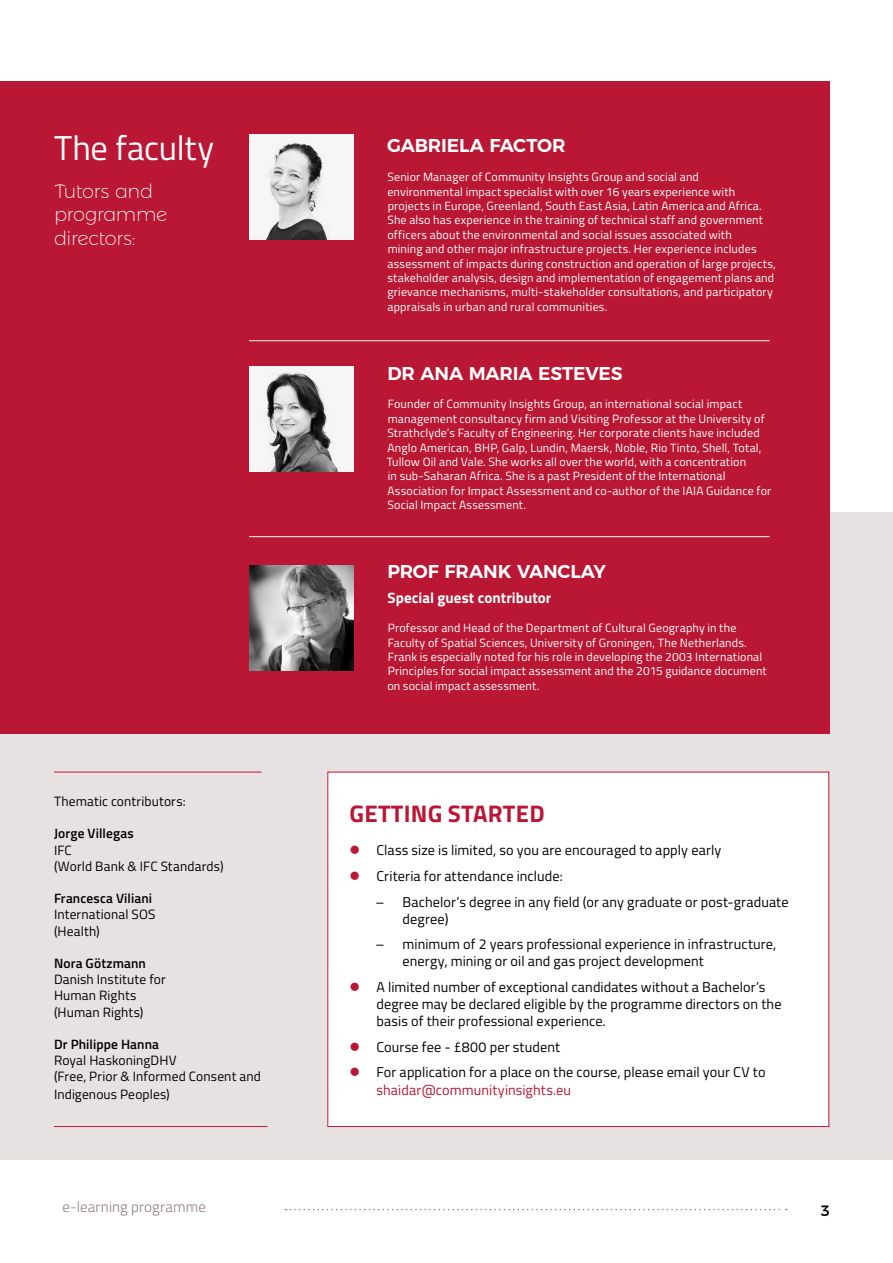
<style>
.page{position:relative;width:893px;height:1263px;background:#fff}
.page>*{position:absolute;margin:0;border:0;box-sizing:border-box;transform-origin:0 0}
.t1{font:34.5px "Titillium";letter-spacing:-.005em;color:#fff}
.Desc_21_23{font:700 24px "Titillium";letter-spacing:.01em;color:#ba1734}
.t2{font:200 19.5px/23.4px "Montserrat Alternates";letter-spacing:-.02em;color:#fff}
.t3{font:600 18.6px "Montserrat";letter-spacing:-.01em;color:#fff}
.t4{font:700 15px "Titillium";letter-spacing:.005em;color:#fff}
.t5{font:300 15px "Titillium";letter-spacing:.005em;color:#8f7c76}
.t6{font:500 15px "Montserrat Alternates";color:#000}
._6_pt_Small_Text{font:14.25px/17.1px "Titillium";letter-spacing:.01em;color:#000}
._6_pt_Small_Text-2{font:13.5px/18px "Titillium";letter-spacing:.01em;color:#000}
._6_pt_Small_Text-3{font:600 13.5px "Titillium";letter-spacing:.01em;color:#000}
.t7{font:12px/14.4px "Titillium";letter-spacing:.015em;color:#fff}
.s1{color:#ba1734}
</style>
<div class="page">
<div style="left:0;top:512px;width:893px;height:648px;background:#e7e2e1"></div>
<div style="left:0;top:81px;width:829px;height:652px;background:#ba1734"></div>
<hr style="left:249px;top:340px;width:521px;height:1px;background:#fff">
<hr style="left:249px;top:536px;width:521px;height:1px;background:#fff">
<img style="left:249px;top:134px;width:105px;height:105px">
<img style="left:249px;top:367px;width:105px;height:104px">
<img style="left:249px;top:566px;width:105px;height:105px">
<svg style="left:286px;top:1209px;width:501px;height:1px"></svg>
<hr style="left:54px;top:772px;width:207px;height:1px;background:#ba1734">
<hr style="left:54px;top:1126px;width:213px;height:1px;background:#ba1734">
<div style="left:328px;top:772px;width:501px;height:354px;background:#fff"></div>
<p class="t1" style="left:54px;top:123px;width:162px">The faculty</p>
<p class="t2" style="left:54px;top:178px;width:115px">Tutors and programme directors:</p>
<p class="_6_pt_Small_Text-2" style="left:54px;top:792px;width:133px">Thematic contributors:</p>
<p class="_6_pt_Small_Text-3" style="left:54px;top:823px;width:81px">Jorge Villegas</p>
<p class="_6_pt_Small_Text-2" style="left:54px;top:840px;width:19px">IFC</p>
<p class="_6_pt_Small_Text-2" style="left:54px;top:856px;width:171px">(World Bank &amp; IFC Standards)</p>
<p class="_6_pt_Small_Text-3" style="left:54px;top:888px;width:100px">Francesca Viliani</p>
<p class="_6_pt_Small_Text-2" style="left:54px;top:905px;width:103px">International SOS</p>
<p class="_6_pt_Small_Text-2" style="left:54px;top:921px;width:47px">(Health)</p>
<p class="_6_pt_Small_Text-3" style="left:54px;top:953px;width:93px">Nora Götzmann</p>
<p class="_6_pt_Small_Text-2" style="left:54px;top:970px;width:113px">Danish Institute for</p>
<p class="_6_pt_Small_Text-2" style="left:54px;top:986px;width:84px">Human Rights</p>
<p class="_6_pt_Small_Text-2" style="left:54px;top:1002px;width:91px">(Human Rights)</p>
<p class="_6_pt_Small_Text-3" style="left:54px;top:1034px;width:107px">Dr Philippe Hanna</p>
<p class="_6_pt_Small_Text-2" style="left:54px;top:1051px;width:124px">Royal HaskoningDHV</p>
<p class="_6_pt_Small_Text-2" style="left:54px;top:1067px;width:208px">(Free, Prior &amp; Informed Consent and<br>Indigenous Peoples)</p>
<p class="t3" style="left:387px;top:131px;width:180px">GABRIELA FACTOR</p>
<p class="t7" style="left:387px;top:169px;width:390px">Senior Manager of Community Insights Group and social and environmental impact specialist with over 16 years experience with projects in Europe, Greenland, South East Asia, Latin America and Africa.<br>She also has experience in the training of technical staff and government officers about the environmental and social issues associated with<br>mining and other major infrastructure projects. Her experience includes assessment of impacts during construction and operation of large projects, stakeholder analysis, design and implementation of engagement plans and grievance mechanisms, multi-stakeholder consultations, and participatory appraisals in urban and rural communities.</p>
<p class="t3" style="left:387px;top:358px;width:237px">DR ANA MARIA ESTEVES</p>
<p class="t7" style="left:387px;top:396px;width:386px">Founder of Community Insights Group, an international social impact management consultancy firm and Visiting Professor at the University of Strathclyde’s Faculty of Engineering. Her corporate clients have included Anglo American, BHP, Galp, Lundin, Maersk, Noble, Rio Tinto, Shell, Total, Tullow Oil and Vale. She works all over the world, with a concentration<br>in sub-Saharan Africa. She is a past President of the International Association for Impact Assessment and co-author of the IAIA Guidance for Social Impact Assessment.</p>
<p class="t3" style="left:387px;top:556px;width:220px">PROF FRANK VANCLAY</p>
<p class="t4" style="left:388px;top:587px;width:165px">Special guest contributor</p>
<p class="t7" style="left:387px;top:620px;width:381px">Professor and Head of the Department of Cultural Geography in the Faculty of Spatial Sciences, University of Groningen, The Netherlands.<br>Frank is especially noted for his role in developing the 2003 International Principles for social impact assessment and the 2015 guidance document on social impact assessment.</p>
<p class="Desc_21_23" style="left:350px;top:795px;width:197px">GETTING STARTED</p>
<p class="_6_pt_Small_Text" style="left:349px;top:841px;width:373px"><span class="s1">●</span> Class size is limited, so you are encouraged to apply early</p>
<p class="_6_pt_Small_Text" style="left:349px;top:867px;width:215px"><span class="s1">●</span> Criteria for attendance include:</p>
<p class="_6_pt_Small_Text" style="left:403px;top:892px;width:387px;text-indent:-27px">– Bachelor’s degree in any field (or any graduate or post-graduate degree)</p>
<p class="_6_pt_Small_Text" style="left:403px;top:935px;width:375px;text-indent:-27px">– minimum of 2 years professional experience in infrastructure, energy, mining or oil and gas project development</p>
<p class="_6_pt_Small_Text" style="left:376px;top:978px;width:407px;text-indent:-27px"><span class="s1">●</span> A limited number of exceptional candidates without a Bachelor’s degree may be declared eligible by the programme directors on the basis of their professional experience.</p>
<p class="_6_pt_Small_Text" style="left:349px;top:1037px;width:212px"><span class="s1">●</span> Course fee - £800 per student</p>
<p class="_6_pt_Small_Text" style="left:376px;top:1063px;width:391px;text-indent:-27px"><span class="s1">●</span> For application for a place on the course, please email your CV to <span class="s1">shaidar@communityinsights.eu</span></p>
<p class="t5" style="left:62px;top:1196px;width:145px">e-learning programme</p>
<p class="t6" style="left:821px;top:1198px;width:11px">3</p>
</div>
